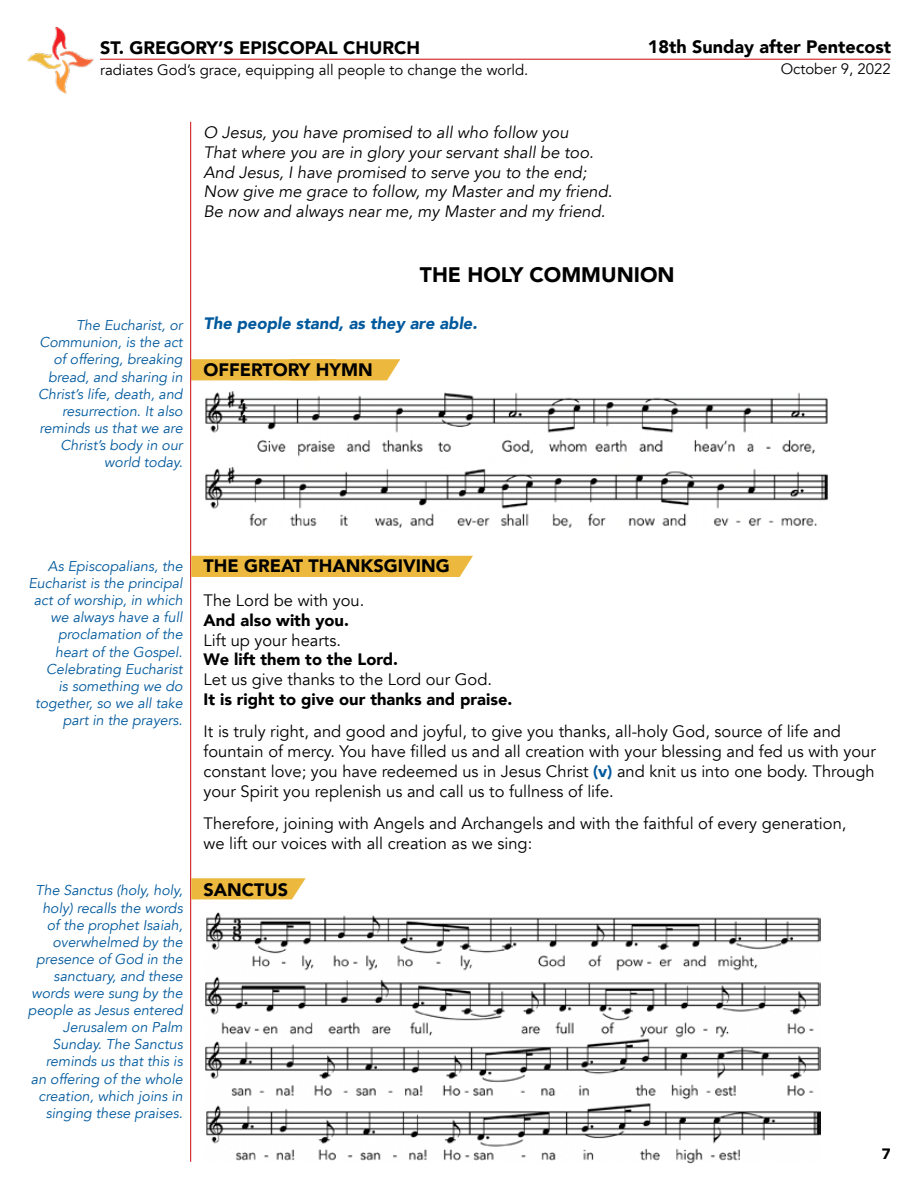
<style>
.page{position:relative;width:918px;height:1188px;background:#fff}
.page>*{position:absolute;margin:0;border:0;box-sizing:border-box;transform-origin:0 0}
.t1{font:900 21px "Avenir";color:#000}
.t2{font:900 18px "Avenir";color:#000}
.t3{font:16.5px/19.8px "Avenir";color:#000}
.t4{font:italic 16.5px/19.8px "Avenir";color:#000}
.t5{font:900 16.5px "Avenir";color:#000}
.t6{font:italic 900 16.5px "Avenir";color:#00599d}
.t7{font:15px "Avenir";color:#000}
.t8{font:900 15px "Avenir";color:#000}
.t9{font:italic 14.25px/17.1px "Avenir";color:#00599d;text-align:right}
.s1{font-weight:900;color:#00599d}
</style>
<div class="page">
<hr style="left:100px;top:59px;width:790px;height:1px;background:#d2232a">
<img style="left:27px;top:27px;width:96px;height:67px">
<svg style="left:191px;top:359px;width:209px;height:21px;background:#ecba44"></svg>
<hr style="left:190px;top:122px;width:1px;height:1040px;background:#d2232a">
<svg style="left:191px;top:878px;width:115px;height:21px;background:#edbd4b"></svg>
<img style="left:205px;top:391px;width:623px;height:137px">
<img style="left:205px;top:912px;width:615px;height:251px">
<div style="left:191px;top:556px;width:282px;height:21px;background:#ecb83d"></div>
<p class="t2" style="left:100px;top:33px;width:321px">ST. GREGORY’S EPISCOPAL CHURCH</p>
<p class="t7" style="left:100px;top:61px;width:430px">radiates God’s grace, equipping all people to change the world.</p>
<p class="t4" style="left:204px;top:123px;width:410px">O Jesus, you have promised to all who follow you<br>That where you are in glory your servant shall be too.<br>And Jesus, I have promised to serve you to the end; Now give me grace to follow, my Master and my friend.<br>Be now and always near me, my Master and my friend.</p>
<p class="t2" style="left:648px;top:31px;width:245px">18th Sunday after Pentecost</p>
<p class="t7" style="left:781px;top:60px;width:112px">October 9, 2022</p>
<p class="t9" style="left:38px;top:317px;width:146px">The Eucharist, or<br>Communion, is the act of offering, breaking bread, and sharing in<br>Christ’s life, death, and resurrection. It also reminds us that we are<br>Christ’s body in our world today.</p>
<h1 class="t1" style="left:420px;top:257px;width:256px">THE HOLY COMMUNION</h1>
<p class="t6" style="left:204px;top:309px;width:275px">The people stand, as they are able.</p>
<p class="t2" style="left:204px;top:354px;width:171px">OFFERTORY HYMN</p>
<p class="t9" style="left:29px;top:558px;width:156px">As Episcopalians, the<br>Eucharist is the principal act of worship, in which we always have a full proclamation of the heart of the Gospel.<br>Celebrating Eucharist<br>is something we do together, so we all take part in the prayers.</p>
<p class="t9" style="left:28px;top:882px;width:156px">The Sanctus (holy, holy, holy) recalls the words of the prophet Isaiah, overwhelmed by the presence of God in the sanctuary, and these words were sung by the people as Jesus entered<br>Jerusalem on Palm<br>Sunday. The Sanctus reminds us that this is an offering of the whole creation, which joins in singing these praises.</p>
<p class="t2" style="left:204px;top:550px;width:248px">THE GREAT THANKSGIVING</p>
<p class="t3" style="left:204px;top:591px;width:162px">The Lord be with you.</p>
<p class="t5" style="left:204px;top:606px;width:147px">And also with you.</p>
<p class="t3" style="left:204px;top:630px;width:139px">Lift up your hearts.</p>
<p class="t5" style="left:204px;top:646px;width:196px">We lift them to the Lord.</p>
<p class="t3" style="left:204px;top:670px;width:290px">Let us give thanks to the Lord our God.</p>
<p class="t5" style="left:204px;top:685px;width:310px">It is right to give our thanks and praise.</p>
<p class="t3" style="left:204px;top:722px;width:674px">It is truly right, and good and joyful, to give you thanks, all-holy God, source of life and fountain of mercy. You have filled us and all creation with your blessing and fed us with your constant love; you have redeemed us in Jesus Christ <span class="s1">(v)</span> and knit us into one body. Through your Spirit you replenish us and call us to fullness of life.</p>
<p class="t3" style="left:204px;top:814px;width:644px">Therefore, joining with Angels and Archangels and with the faithful of every generation, we lift our voices with all creation as we sing:</p>
<p class="t2" style="left:204px;top:874px;width:86px">SANCTUS</p>
<p class="t8" style="left:882px;top:1141px;width:10px">7</p>
</div>
